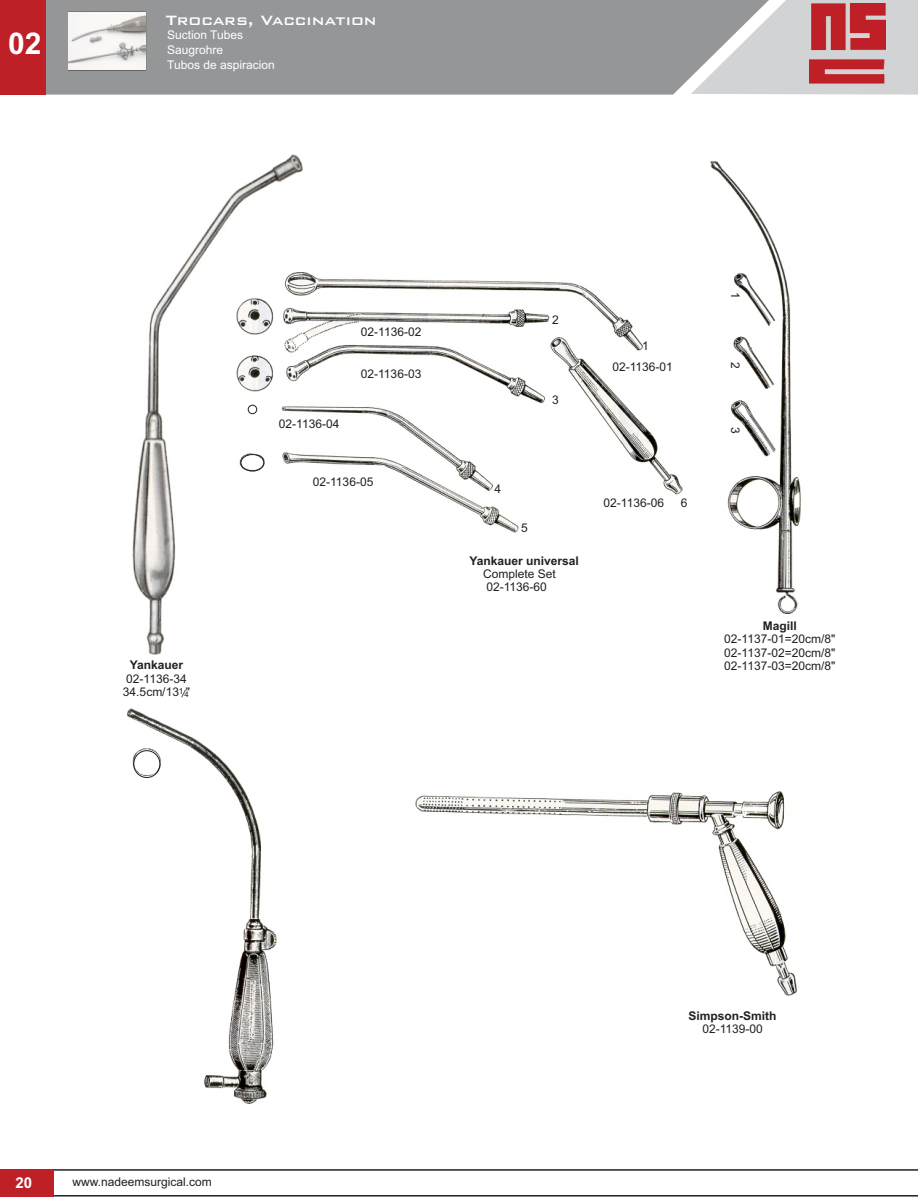
<style>
.page{position:relative;width:918px;height:1199px;background:#fff}
.page>*{position:absolute;margin:0;border:0;box-sizing:border-box;transform-origin:0 0}
.t1{font:700 30px "Arial";color:#fff}
.t2{font:500 18px "Bank Gothic BT";color:#fff}
.t3{font:700 15px "Arial";color:#fff}
.t4{font:12px/13.4px "Arial";color:#231f20}
.t5{font:700 12px "Arial";color:#231f20}
.t6{font:12px/14.7px "Arial";color:#fff}
.t7{font:7.8px "Arial";color:#231f20}
</style>
<div class="page">
<div style="left:45px;top:0;width:646px;height:95px;background:#949698"></div>
<div style="left:0;top:0;width:45px;height:95px;background:#bf2027"></div>
<svg style="left:691px;top:0;width:227px;height:95px;background:#cacacb"></svg>
<img style="left:810px;top:4px;width:76px;height:79px">
<hr style="left:0;top:1169px;width:918px;height:1px;background:#231f20">
<hr style="left:0;top:1195px;width:918px;height:1px;background:#231f20">
<div style="left:0;top:1169px;width:54px;height:27px;background:#bf2027"></div>
<img style="left:133px;top:155px;width:170px;height:500px">
<img style="left:415px;top:791px;width:382px;height:205px">
<img style="left:127px;top:709px;width:149px;height:395px">
<img style="left:236px;top:272px;width:446px;height:261px">
<div style="left:248px;top:405px;width:9px;height:9px;border:1px solid #231f20;border-radius:50%"></div>
<div style="left:241px;top:454px;width:23px;height:17px;border:1px solid #231f20;border-radius:50%"></div>
<div style="left:133px;top:750px;width:27px;height:28px;border:1px solid #231f20;border-radius:50%"></div>
<img style="left:710px;top:161px;width:91px;height:453px">
<img style="left:68px;top:12px;width:78px;height:58px">
<h1 class="t1" style="left:8px;top:32px;width:35px">02</h1>
<h2 class="t2" style="left:166px;top:11px;width:212px">Trocars, Vaccination</h2>
<p class="t6" style="left:167px;top:29px;width:109px">Suction Tubes<br>Saugrohre<br>Tubos de aspiracion</p>
<p class="t5" style="left:130px;top:660px;width:55px">Yankauer</p>
<p class="t4" style="left:123px;top:673px;width:68px">02-1136-34<br>34.5cm/13 "<sup>1</sup></p>
<p class="t7" style="left:185px;top:691px;width:6px">4</p>
<p class="t4" style="left:361px;top:326px;width:62px">02-1136-02</p>
<p class="t4" style="left:279px;top:418px;width:62px">02-1136-04</p>
<p class="t4" style="left:361px;top:368px;width:62px">02-1136-03</p>
<p class="t4" style="left:313px;top:476px;width:62px">02-1136-05</p>
<p class="t4" style="left:552px;top:315px;width:8px">2</p>
<p class="t4" style="left:552px;top:394px;width:8px">3</p>
<p class="t4" style="left:642px;top:340px;width:8px">1</p>
<p class="t4" style="left:612px;top:361px;width:62px">02-1136-01</p>
<p class="t4" style="left:494px;top:483px;width:8px">4</p>
<p class="t4" style="left:521px;top:522px;width:8px">5</p>
<p class="t5" style="left:470px;top:556px;width:111px">Yankauer universal</p>
<p class="t4" style="left:483px;top:568px;width:74px">Complete Set<br>02-1136-60</p>
<p class="t4" style="left:604px;top:497px;width:62px">02-1136-06</p>
<p class="t4" style="left:681px;top:497px;width:8px">6</p>
<p class="t4" style="left:741px;top:292px;width:8px;rotate:90deg">1</p>
<p class="t4" style="left:741px;top:362px;width:8px;rotate:90deg">2</p>
<p class="t4" style="left:741px;top:427px;width:8px;rotate:90deg">3</p>
<p class="t5" style="left:763px;top:621px;width:36px">Magill</p>
<p class="t4" style="left:724px;top:633px;width:113px;text-align:justify">02-1137-01=20cm/8" 02-1137-02=20cm/8" 02-1137-03=20cm/8"</p>
<p class="t3" style="left:16px;top:1177px;width:18px">20</p>
<p class="t4" style="left:72px;top:1176px;width:141px">www.nadeemsurgical.com</p>
<p class="t5" style="left:689px;top:1011px;width:90px">Simpson-Smith</p>
<p class="t4" style="left:702px;top:1023px;width:62px">02-1139-00</p>
</div>
